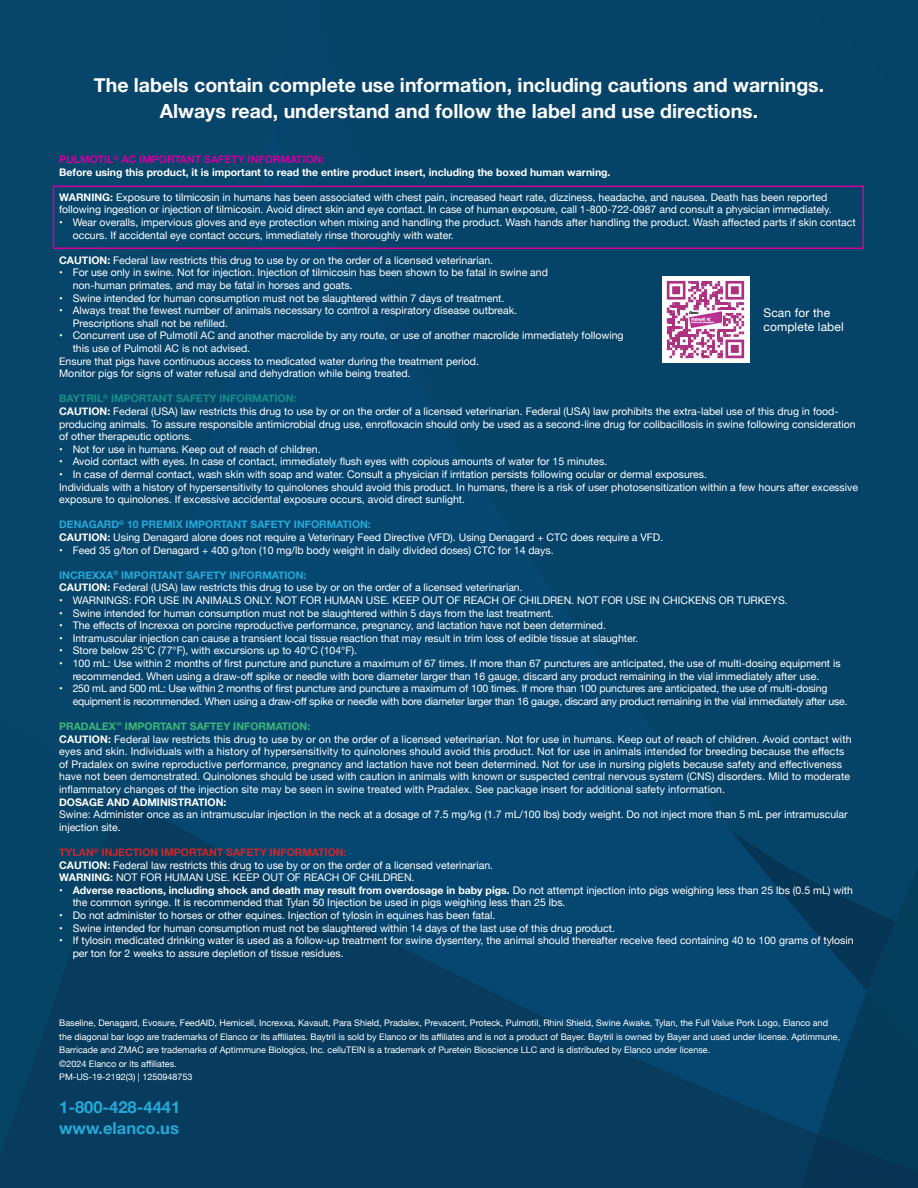
<style>
.page{position:relative;width:918px;height:1188px;background:#fff}
.page>*{position:absolute;margin:0;border:0;box-sizing:border-box;transform-origin:0 0}
.t1{font:700 19.5px "Helvetica Neue";color:#fff}
.Paragraph_1{font:700 16.5px "Helvetica Neue";color:#24a9d8}
.t2{font:12px "Helvetica Neue";letter-spacing:.01em;color:#fff}
.t3{font:10.5px/12.6px "Helvetica Neue";color:#fff}
.t4{font:10.5px/12.6px "Helvetica Neue";letter-spacing:-.02em;color:#fff}
.t5{font:700 10.5px "Helvetica Neue";color:#fff}
.t6{font:700 10.5px "Helvetica Neue";color:#24a9d8}
.t7{font:700 10.5px "Helvetica Neue";color:#ce262c}
.t8{font:700 10.5px "Helvetica Neue";color:#ce009e}
.t9{font:700 10.5px "Helvetica Neue";color:#3db876}
.t10{font:700 10.5px "Helvetica Neue";color:#179088}
.Paragraph_1-2{font:9px/13.5px "Helvetica Neue";color:#fff}
.s1{font-weight:700}
</style>
<div class="page">
<img style="left:0;top:0;width:918px;height:1188px">
<div style="left:53px;top:186px;width:811px;height:63px;border:2px solid #ce009e"></div>
<div style="left:662px;top:277px;width:88px;height:86px;background:#fff"></div>
<svg style="left:667px;top:281px;width:77px;height:77px"></svg>
<img style="left:690px;top:312px;width:31px;height:16px">
<p class="t1" style="left:94px;top:70px;width:732px">The labels contain complete use information, including cautions and warnings.</p>
<p class="t1" style="left:160px;top:96px;width:600px">Always read, understand and follow the label and use directions.</p>
<p class="t8" style="left:59px;top:151px;width:267px">PULMOTIL<sup>®</sup> AC IMPORTANT SAFETY INFORMATION:</p>
<p class="t5" style="left:59px;top:164px;width:553px">Before using this product, it is important to read the entire product insert, including the boxed human warning.</p>
<p class="t3" style="left:59px;top:191px;width:774px"><span class="s1">WARNING:</span> Exposure to tilmicosin in humans has been associated with chest pain, increased heart rate, dizziness, headache, and nausea. Death has been reported following ingestion or injection of tilmicosin. Avoid direct skin and eye contact. In case of human exposure, call 1-800-722-0987 and consult a physician immediately.</p>
<p class="t3" style="left:73px;top:217px;width:785px;text-indent:-14px">• Wear overalls, impervious gloves and eye protection when mixing and handling the product. Wash hands after handling the product. Wash affected parts if skin contact occurs. If accidental eye contact occurs, immediately rinse thoroughly with water.</p>
<p class="t3" style="left:59px;top:254px;width:436px"><span class="s1">CAUTION:</span> Federal law restricts this drug to use by or on the order of a licensed veterinarian.</p>
<p class="t3" style="left:73px;top:267px;width:477px;text-indent:-14px">• For use only in swine. Not for injection. Injection of tilmicosin has been shown to be fatal in swine and non-human primates, and may be fatal in horses and goats.</p>
<p class="t3" style="left:59px;top:292px;width:447px">• Swine intended for human consumption must not be slaughtered within 7 days of treatment.</p>
<p class="t3" style="left:73px;top:305px;width:446px;text-indent:-14px">• Always treat the fewest number of animals necessary to control a respiratory disease outbreak.<br>Prescriptions shall not be refilled.</p>
<p class="t3" style="left:73px;top:330px;width:552px;text-indent:-14px">• Concurrent use of Pulmotil AC and another macrolide by any route, or use of another macrolide immediately following this use of Pulmotil AC is not advised.</p>
<p class="t3" style="left:59px;top:355px;width:421px">Ensure that pigs have continuous access to medicated water during the treatment period.<br>Monitor pigs for signs of water refusal and dehydration while being treated.</p>
<p class="t10" style="left:59px;top:390px;width:239px">BAYTRIL<sup>®</sup> IMPORTANT SAFETY INFORMATION:</p>
<p class="t3" style="left:59px;top:406px;width:798px"><span class="s1">CAUTION:</span> Federal (USA) law restricts this drug to use by or on the order of a licensed veterinarian. Federal (USA) law prohibits the extra-label use of this drug in food&shy;producing animals. To assure responsible antimicrobial drug use, enrofloxacin should only be used as a second-line drug for colibacillosis in swine following consideration of other therapeutic options.</p>
<p class="t3" style="left:59px;top:443px;width:263px">• Not for use in humans. Keep out of reach of children.</p>
<p class="t3" style="left:59px;top:456px;width:550px">• Avoid contact with eyes. In case of contact, immediately flush eyes with copious amounts of water for 15 minutes.</p>
<p class="t3" style="left:59px;top:469px;width:649px">• In case of dermal contact, wash skin with soap and water. Consult a physician if irritation persists following ocular or dermal exposures.</p>
<p class="t3" style="left:59px;top:481px;width:800px">Individuals with a history of hypersensitivity to quinolones should avoid this product. In humans, there is a risk of user photosensitization within a few hours after excessive exposure to quinolones. If excessive accidental exposure occurs, avoid direct sunlight.</p>
<p class="t6" style="left:59px;top:516px;width:313px">DENAGARD<sup>®</sup> 10 PREMIX IMPORTANT SAFETY INFORMATION:</p>
<p class="t3" style="left:59px;top:532px;width:606px"><span class="s1">CAUTION:</span> Using Denagard alone does not require a Veterinary Feed Directive (VFD). Using Denagard + CTC does require a VFD.</p>
<p class="t3" style="left:59px;top:544px;width:496px">• Feed 35 g/ton of Denagard + 400 g/ton (10 mg/lb body weight in daily divided doses) CTC for 14 days.</p>
<p class="t6" style="left:59px;top:567px;width:249px">INCREXXA<sup>®</sup> IMPORTANT SAFETY INFORMATION:</p>
<p class="t3" style="left:59px;top:582px;width:465px"><span class="s1">CAUTION:</span> Federal (USA) law restricts this drug to use by or on the order of a licensed veterinarian.</p>
<p class="t3" style="left:59px;top:595px;width:730px">• WARNINGS: FOR USE IN ANIMALS ONLY. NOT FOR HUMAN USE. KEEP OUT OF REACH OF CHILDREN. NOT FOR USE IN CHICKENS OR TURKEYS.</p>
<p class="t3" style="left:59px;top:607px;width:496px">• Swine intended for human consumption must not be slaughtered within 5 days from the last treatment.</p>
<p class="t3" style="left:59px;top:620px;width:548px">• The effects of Increxxa on porcine reproductive performance, pregnancy, and lactation have not been determined.</p>
<p class="t3" style="left:59px;top:632px;width:581px">• Intramuscular injection can cause a transient local tissue reaction that may result in trim loss of edible tissue at slaughter.</p>
<p class="t3" style="left:59px;top:645px;width:299px">• Store below 25°C (77°F), with excursions up to 40°C (104°F).</p>
<p class="t3" style="left:73px;top:658px;width:769px;text-indent:-14px">• 100 mL: Use within 2 months of first puncture and puncture a maximum of 67 times. If more than 67 punctures are anticipated, the use of multi-dosing equipment is recommended. When using a draw-off spike or needle with bore diameter larger than 16 gauge, discard any product remaining in the vial immediately after use.</p>
<p class="t4" style="left:73px;top:683px;width:776px;text-indent:-14px">• 250 mL and 500 mL: Use within 2 months of first puncture and puncture a maximum of 100 times. If more than 100 punctures are anticipated, the use of multi-dosing equipment is recommended. When using a draw-off spike or needle with bore diameter larger than 16 gauge, discard any product remaining in the vial immediately after use.</p>
<p class="t9" style="left:59px;top:718px;width:253px">PRADALEX<sup>™</sup> IMPORTANT SAFTEY INFORMATION:</p>
<p class="t3" style="left:59px;top:733px;width:794px"><span class="s1">CAUTION:</span> Federal law restricts this drug to use by or on the order of a licensed veterinarian. Not for use in humans. Keep out of reach of children. Avoid contact with eyes and skin. Individuals with a history of hypersensitivity to quinolones should avoid this product. Not for use in animals intended for breeding because the effects of Pradalex on swine reproductive performance, pregnancy and lactation have not been determined. Not for use in nursing piglets because safety and effectiveness have not been demonstrated. Quinolones should be used with caution in animals with known or suspected central nervous system (CNS) disorders. Mild to moderate inflammatory changes of the injection site may be seen in swine treated with Pradalex. See package insert for additional safety information.</p>
<p class="t5" style="left:59px;top:794px;width:169px">DOSAGE AND ADMINISTRATION:</p>
<p class="t3" style="left:59px;top:809px;width:790px">Swine: Administer once as an intramuscular injection in the neck at a dosage of 7.5 mg/kg (1.7 mL/100 lbs) body weight. Do not inject more than 5 mL per intramuscular injection site.</p>
<p class="t7" style="left:59px;top:844px;width:289px">TYLAN<sup>®</sup> INJECTION IMPORTANT SAFETY INFORMATION:</p>
<p class="t3" style="left:59px;top:859px;width:436px"><span class="s1">CAUTION:</span> Federal law restricts this drug to use by or on the order of a licensed veterinarian.</p>
<p class="t3" style="left:59px;top:872px;width:357px"><span class="s1">WARNING:</span> NOT FOR HUMAN USE. KEEP OUT OF REACH OF CHILDREN.</p>
<p class="t3" style="left:73px;top:884px;width:782px;text-indent:-14px"><span class="s1">• Adverse reactions, including shock and death may result from overdosage in baby pigs.</span> Do not attempt injection into pigs weighing less than 25 lbs (0.5 mL) with the common syringe. It is recommended that Tylan 50 Injection be used in pigs weighing less than 25 lbs.</p>
<p class="t3" style="left:59px;top:910px;width:438px">• Do not administer to horses or other equines. Injection of tylosin in equines has been fatal.</p>
<p class="t3" style="left:59px;top:922px;width:557px">• Swine intended for human consumption must not be slaughtered within 14 days of the last use of this drug product.</p>
<p class="t3" style="left:73px;top:935px;width:783px;text-indent:-14px">• If tylosin medicated drinking water is used as a follow-up treatment for swine dysentery, the animal should thereafter receive feed containing 40 to 100 grams of tylosin per ton for 2 weeks to assure depletion of tissue residues.</p>
<p class="t2" style="left:764px;top:304px;width:68px">Scan for the</p>
<p class="t2" style="left:764px;top:318px;width:82px">complete label</p>
<p class="Paragraph_1-2" style="left:59px;top:1017px;width:783px">Baseline, Denagard, Evosure, FeedAID, Hemicell, Increxxa, Kavault, Para Shield, Pradalex, Prevacent, Proteck, Pulmotil, Rhini Shield, Swine Awake, Tylan, the Full Value Pork Logo, Elanco and the diagonal bar logo are trademarks of Elanco or its affiliates. Baytril is sold by Elanco or its affiliates and is not a product of Bayer. Baytril is owned by Bayer and used under license. Aptimmune,<br>Barricade and ZMAC are trademarks of Aptimmune Biologics, Inc. celluTEIN is a trademark of Puretein Bioscience LLC and is distributed by Elanco under license.</p>
<p class="Paragraph_1-2" style="left:59px;top:1057px;width:119px">©2024 Elanco or its affiliates.</p>
<p class="Paragraph_1-2" style="left:59px;top:1071px;width:135px">PM-US-19-2192(3) | 1250948753</p>
<p class="Paragraph_1" style="left:59px;top:1094px;width:123px">1-800-428-4441</p>
<p class="Paragraph_1" style="left:59px;top:1115px;width:121px">www.elanco.us</p>
</div>
